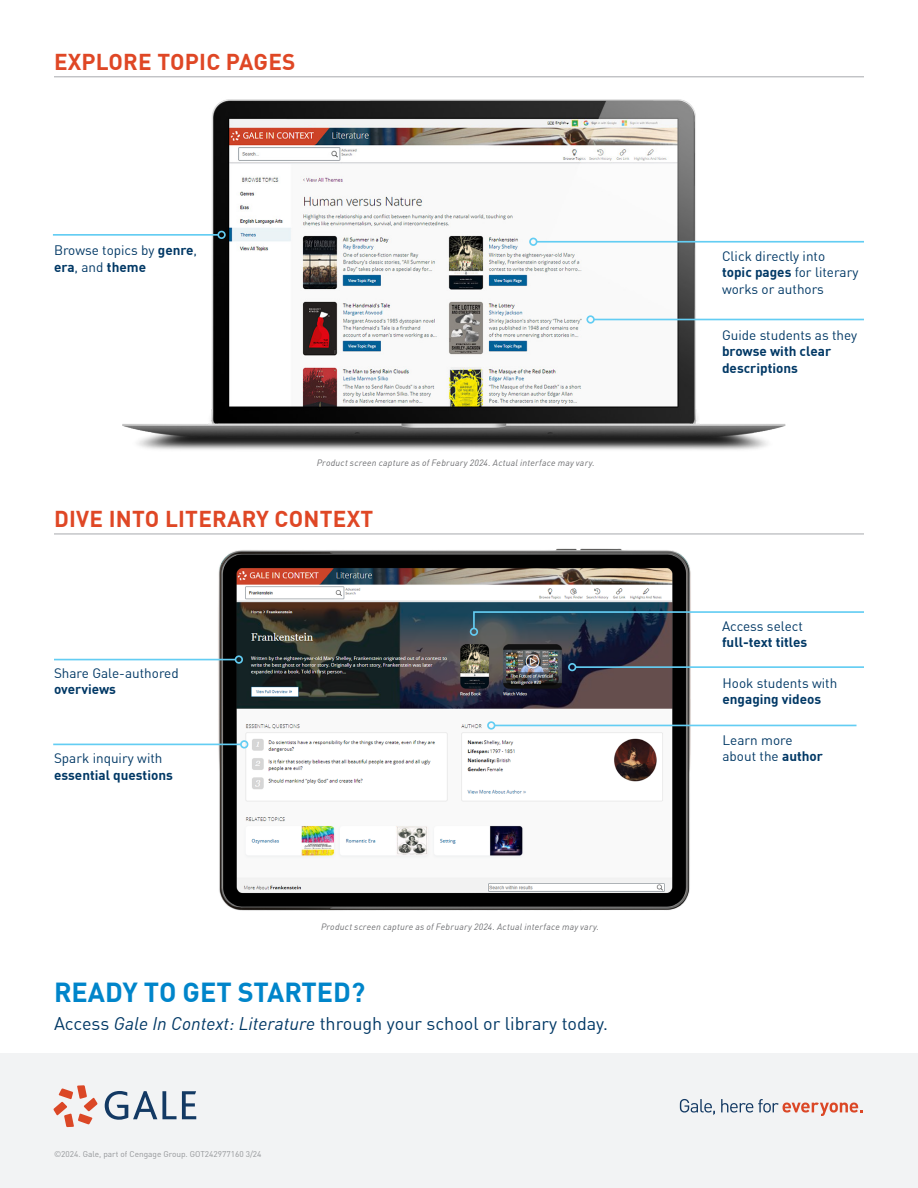
<style>
.page{position:relative;width:918px;height:1188px;background:#fff}
.page>*{position:absolute;margin:0;border:0;box-sizing:border-box;transform-origin:0 0}
.t1{font:700 27px "DIN Offc";color:#0085ca}
.t2{font:700 22.5px "DIN Offc";letter-spacing:.01em;color:#df4725}
.t3{font:18px "DIN Offc";color:#003865}
.t4{font:13.5px/16.5px "DIN Offc";color:#003865}
.t5{font:700 13.5px/16.5px "DIN Offc";color:#003865}
.t6{font:italic 9px "DIN Offc";letter-spacing:.025em;color:#6c6d70}
.t7{font:8.25px "DIN Offc";color:#939598}
.s1{font-weight:700}
.s2{font-style:italic}
</style>
<div class="page">
<img style="left:68px;top:77px;width:734px;height:373px">
<div style="left:0;top:1053px;width:918px;height:135px;background:#f2f3f4"></div>
<img style="left:214px;top:548px;width:490px;height:363px">
<hr style="left:54px;top:534px;width:810px;height:1px;background:#a8a9ad">
<svg style="left:472px;top:610px;width:392px;height:20px"></svg>
<div style="left:470px;top:628px;width:8px;height:8px;border:2px solid #63cdf3;border-radius:50%"></div>
<hr style="left:53px;top:744px;width:188px;height:1px;background:#63cdf3">
<div style="left:240px;top:740px;width:8px;height:9px;border:2px solid #63cdf3;border-radius:50%"></div>
<hr style="left:54px;top:76px;width:810px;height:1px;background:#a8a9ad">
<hr style="left:54px;top:659px;width:182px;height:1px;background:#63cdf3">
<div style="left:235px;top:655px;width:8px;height:9px;border:2px solid #63cdf3;border-radius:50%"></div>
<hr style="left:576px;top:666px;width:288px;height:2px;background:#63cdf3">
<div style="left:568px;top:663px;width:8px;height:8px;border:2px solid #63cdf3;border-radius:50%"></div>
<hr style="left:495px;top:725px;width:361px;height:1px;background:#63cdf3">
<div style="left:487px;top:721px;width:8px;height:9px;border:2px solid #63cdf3;border-radius:50%"></div>
<svg style="left:54px;top:1085px;width:44px;height:42px"></svg>
<svg style="left:105px;top:1091px;width:91px;height:29px"></svg>
<svg style="left:680px;top:1099px;width:35px;height:16px"></svg>
<svg style="left:721px;top:1099px;width:142px;height:17px"></svg>
<hr style="left:537px;top:241px;width:327px;height:2px;background:#63cdf3">
<div style="left:529px;top:238px;width:8px;height:8px;border:2px solid #63cdf3;border-radius:50%"></div>
<hr style="left:594px;top:319px;width:270px;height:1px;background:#63cdf3">
<div style="left:586px;top:315px;width:9px;height:9px;border:2px solid #63cdf3;border-radius:50%"></div>
<hr style="left:53px;top:234px;width:165px;height:2px;background:#63cdf3">
<div style="left:217px;top:231px;width:9px;height:8px;border:2px solid #63cdf3;border-radius:50%"></div>
<h2 class="t2" style="left:54px;top:47px;width:243px">EXPLORE TOPIC PAGES</h2>
<p class="t4" style="left:54px;top:242px;width:145px">Browse topics by <span class="s1">genre</span>, <span class="s1">era</span>, and <span class="s1">theme</span></p>
<p class="t6" style="left:317px;top:457px;width:280px">Product screen capture as of February 2024. Actual interface may vary.</p>
<h2 class="t2" style="left:54px;top:504px;width:321px">DIVE INTO LITERARY CONTEXT</h2>
<p class="t4" style="left:54px;top:664px;width:126px">Share Gale-authored</p>
<p class="t5" style="left:54px;top:681px;width:63px">overviews</p>
<p class="t4" style="left:54px;top:750px;width:110px">Spark inquiry with</p>
<p class="t5" style="left:54px;top:766px;width:120px">essential questions</p>
<p class="t6" style="left:321px;top:921px;width:280px">Product screen capture as of February 2024. Actual interface may vary.</p>
<h1 class="t1" style="left:54px;top:974px;width:313px">READY TO GET STARTED?</h1>
<h3 class="t3" style="left:54px;top:1012px;width:555px">Access <span class="s2">Gale In Context: Literature</span> through your school or library today.</h3>
<p class="t7" style="left:54px;top:1149px;width:209px">©2024. Gale, part of Cengage Group. GOT242977160 3/24</p>
<p class="t4" style="left:722px;top:248px;width:138px">Click directly into<br><span class="s1">topic pages</span> for literary works or authors</p>
<p class="t4" style="left:722px;top:327px;width:137px">Guide students as they</p>
<p class="t5" style="left:722px;top:343px;width:111px">browse with clear descriptions</p>
<p class="t4" style="left:722px;top:618px;width:82px">Access select</p>
<p class="t5" style="left:722px;top:634px;width:87px">full-text titles</p>
<p class="t4" style="left:723px;top:675px;width:116px">Hook students with</p>
<p class="t5" style="left:723px;top:691px;width:100px">engaging videos</p>
<p class="t4" style="left:723px;top:732px;width:102px">Learn more about the <span class="s1">author</span></p>
</div>
